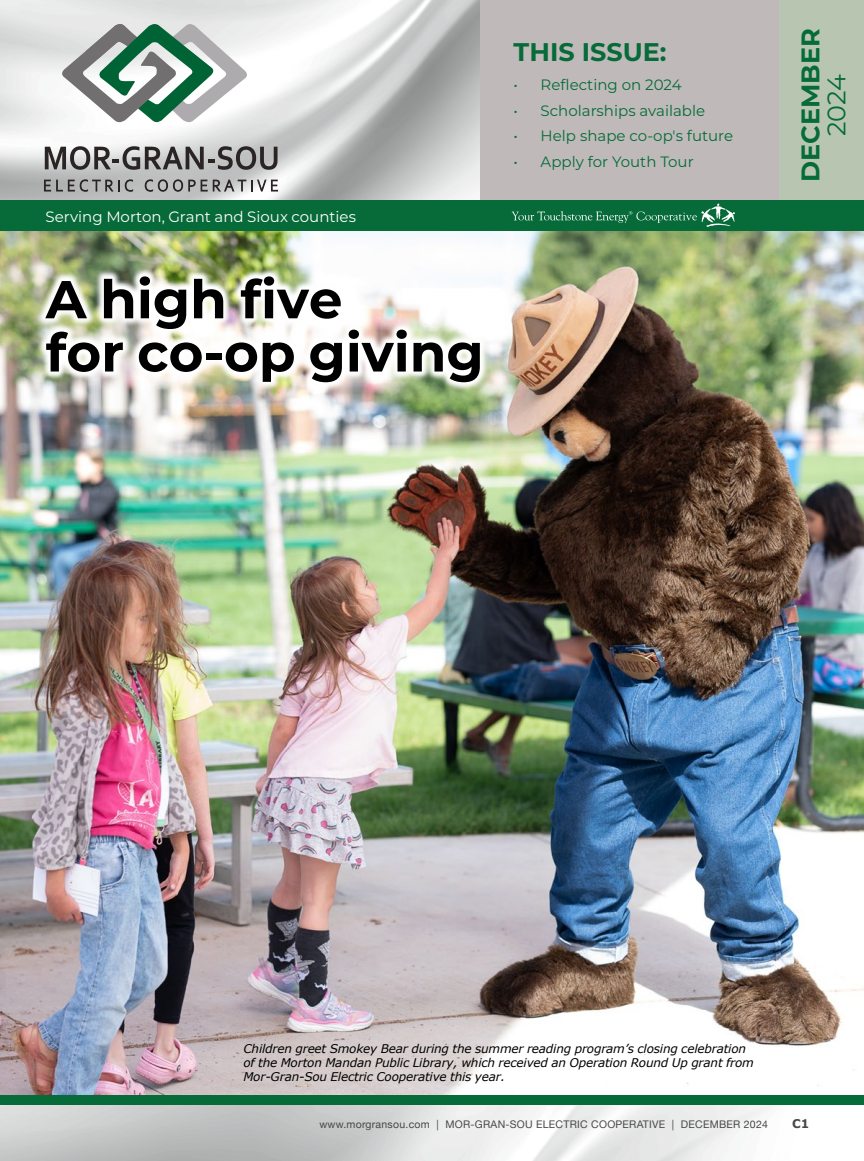
<style>
.page{position:relative;width:864px;height:1161px;background:#fff}
.page>*{position:absolute;margin:0;border:0;box-sizing:border-box;transform-origin:0 0}
.t1{font:700 53.25px/53.2px "Montserrat";color:#000}
.t2{font:700 25.5px "Montserrat";color:#066a39}
.t3{font:25.5px "Montserrat";color:#066a39}
.t4{font:15px "Montserrat";color:#066a39}
.t5{font:15px "Montserrat";color:#fff}
.t6{font:italic 12px/14.2px "Verdana";letter-spacing:-.015em;color:#000}
.t7{font:700 12px "Verdana";color:#474747}
.t8{font:10.5px "Helvetica Neue";letter-spacing:.025em;color:#474747}
</style>
<div class="page">
<img style="left:0;top:0;width:480px;height:201px">
<div style="left:480px;top:0;width:336px;height:201px;background:#bfbab9"></div>
<svg style="left:45px;top:146px;width:233px;height:24px;background:#8e8c8c"></svg>
<svg style="left:44px;top:179px;width:89px;height:13px"></svg>
<svg style="left:145px;top:179px;width:133px;height:13px;background:#a09f9f"></svg>
<svg style="left:59px;top:21px;width:191px;height:104px"></svg>
<div style="left:779px;top:0;width:85px;height:202px;background:#b8c6b1"></div>
<div style="left:0;top:201px;width:864px;height:30px;background:#066a39"></div>
<svg style="left:512px;top:203px;width:223px;height:24px"></svg>
<img style="left:0;top:231px;width:864px;height:863px">
<img style="left:36px;top:267px;width:453px;height:124px">
<div style="left:0;top:1095px;width:864px;height:10px;background:#066a39"></div>
<p class="t5" style="left:46px;top:206px;width:312px">Serving Morton, Grant and Sioux counties</p>
<h1 class="t1" style="left:46px;top:270px;width:439px">A high five<br>for co-op giving</h1>
<h2 class="t2" style="left:514px;top:33px;width:154px">THIS ISSUE:</h2>
<p class="t4" style="left:514px;top:74px;width:170px">• Reflecting on 2024</p>
<p class="t4" style="left:514px;top:100px;width:193px">• Scholarships available</p>
<p class="t4" style="left:514px;top:126px;width:221px">• Help shape co-op's future</p>
<p class="t4" style="left:514px;top:152px;width:182px">• Apply for Youth Tour</p>
<h2 class="t2" style="left:792px;top:182px;width:155px;rotate:-90deg">DECEMBER</h2>
<h2 class="t3" style="left:819px;top:136px;width:63px;rotate:-90deg">2024</h2>
<p class="t6" style="left:243px;top:1041px;width:512px">Children greet Smokey Bear during the summer reading program’s closing celebration of the Morton Mandan Public Library, which received an Operation Round Up grant from<br>Mor-Gran-Sou Electric Cooperative this year.</p>
<p class="t8" style="left:319px;top:1116px;width:450px">www.morgransou.com | MOR-GRAN-SOU ELECTRIC COOPERATIVE | DECEMBER 2024</p>
<p class="t7" style="left:792px;top:1115px;width:19px">C1</p>
</div>
